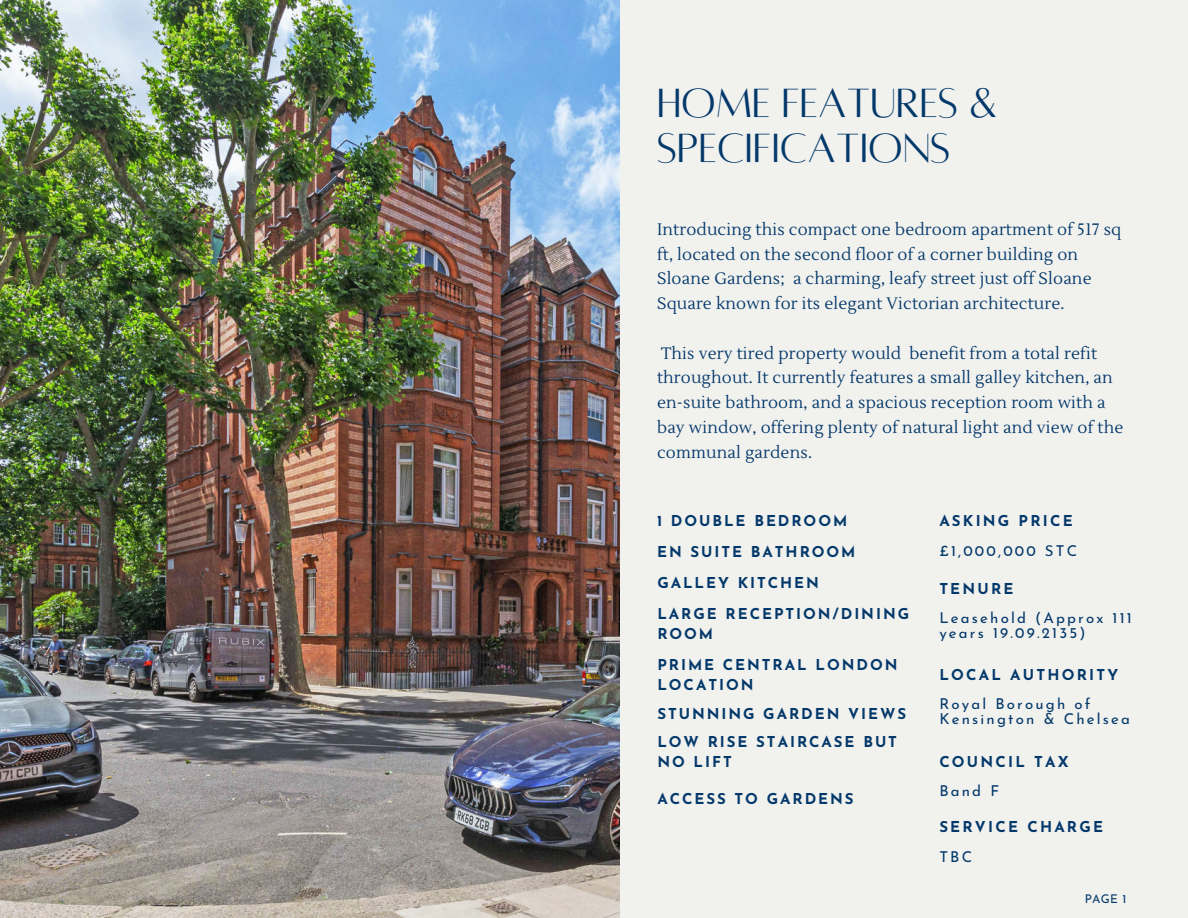
<style>
.page{position:relative;width:1188px;height:918px;background:#efefeb}
.page>*{position:absolute;margin:0;border:0;box-sizing:border-box;transform-origin:0 0}
.t1{font:45px/45px "Alta regular";color:#03386a}
.t2{font:16.5px/24.8px "Lustria";letter-spacing:.01em;color:#03386a}
.t3{font:700 15px/20.2px "Josefin Sans";letter-spacing:.13em;color:#03386a}
.t4{font:15px/14.7px "Josefin Sans";letter-spacing:.145em;color:#03386a}
.t5{font:12px "Josefin Sans";color:#03386a}
</style>
<div class="page">
<img style="left:0;top:0;width:620px;height:918px">
<h1 class="t1" style="left:657px;top:81px;width:342px">HOME FEATURES &amp;<br>SPECIFICATIONS</h1>
<h4 class="t2" style="left:657px;top:217px;width:466px">Introducing this compact one bedroom apartment of 517 sq ft, located on the second floor of a corner building on Sloane Gardens; a charming, leafy street just off Sloane Square known for its elegant Victorian architecture.</h4>
<h4 class="t2" style="left:657px;top:341px;width:468px">This very tired property would benefit from a total refit throughout. It currently features a small galley kitchen, an en-suite bathroom, and a spacious reception room with a bay window, offering plenty of natural light and view of the communal gardens.</h4>
<h2 class="t3" style="left:657px;top:512px;width:192px">1 DOUBLE BEDROOM</h2>
<h2 class="t3" style="left:657px;top:543px;width:200px">EN SUITE BATHROOM</h2>
<h2 class="t3" style="left:657px;top:574px;width:163px">GALLEY KITCHEN</h2>
<h2 class="t3" style="left:657px;top:605px;width:253px">LARGE RECEPTION/DINING<br>ROOM</h2>
<h2 class="t3" style="left:657px;top:656px;width:242px">PRIME CENTRAL LONDON<br>LOCATION</h2>
<h2 class="t3" style="left:657px;top:705px;width:250px">STUNNING GARDEN VIEWS</h2>
<h3 class="t3" style="left:657px;top:733px;width:241px">LOW RISE STAIRCASE BUT<br>NO LIFT</h3>
<p class="t3" style="left:657px;top:790px;width:198px">ACCESS TO GARDENS</p>
<h2 class="t3" style="left:939px;top:512px;width:135px">ASKING PRICE</h2>
<h2 class="t4" style="left:939px;top:544px;width:139px">£1,000,000 STC</h2>
<h2 class="t3" style="left:939px;top:580px;width:76px">TENURE</h2>
<h4 class="t4" style="left:939px;top:612px;width:194px">Leasehold (Approx 111 years 19.09.2135)</h4>
<h2 class="t3" style="left:939px;top:666px;width:181px">LOCAL AUTHORITY</h2>
<h2 class="t4" style="left:939px;top:698px;width:192px">Royal Borough of<br>Kensington &amp; Chelsea</h2>
<h2 class="t3" style="left:939px;top:753px;width:131px">COUNCIL TAX</h2>
<h4 class="t4" style="left:939px;top:785px;width:61px">Band F</h4>
<h4 class="t3" style="left:939px;top:818px;width:165px">SERVICE CHARGE</h4>
<h2 class="t4" style="left:939px;top:851px;width:34px">TBC</h2>
<h3 class="t5" style="left:1085px;top:894px;width:43px">PAGE 1</h3>
</div>
